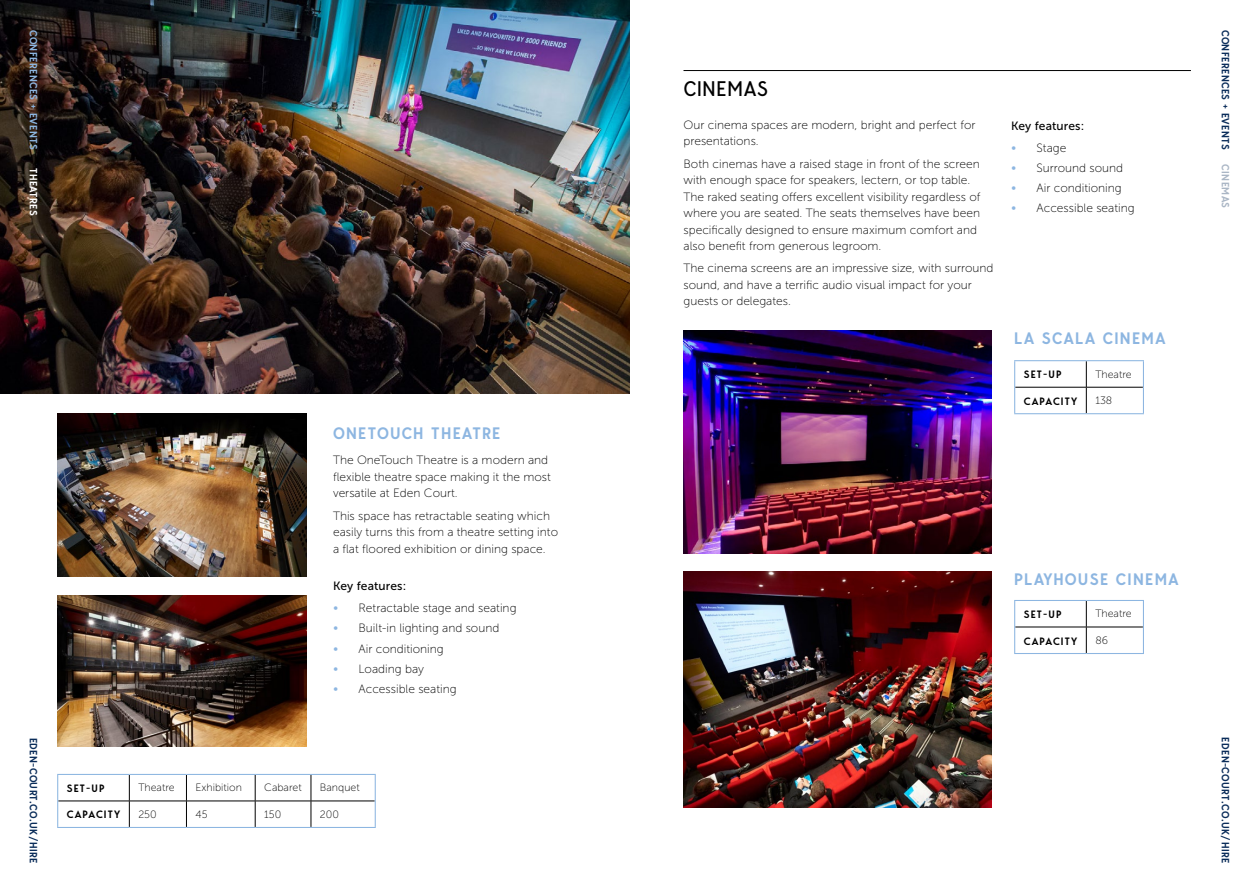
<style>
.page{position:relative;width:1259px;height:893px;background:#fff}
.page>*{position:absolute;margin:0;border:0;box-sizing:border-box;transform-origin:0 0}
.t1{font:21px "Bergen Text";letter-spacing:.01em;color:#000}
.t2{font:600 16.5px "Bergen Text";letter-spacing:.08em;color:#8db6e1}
.t3{font:12px/16.5px "Museo Sans 100";color:#000}
.t4{font:12px "Museo Sans 500";letter-spacing:.01em;color:#000}
.t5{font:10.65px "Museo Sans 100";color:#000}
.t6{font:600 10.65px "Bergen Sans";letter-spacing:.11em;color:#000}
.t7{font:600 10.5px "Bergen Text";letter-spacing:.04em;color:#0b2d5a}
.t8{font:600 10.5px "Bergen Text";letter-spacing:.04em;color:#8db6e1}
.t9{font:600 10.5px "Bergen Text";letter-spacing:.04em;color:#fff}
.t10{font:600 10.5px "Bergen Text";letter-spacing:.04em;color:#aab6c5}
.s1{font-size:13.5px;color:#8db6e1}
</style>
<div class="page">
<hr style="left:58px;top:801px;width:71px;height:1px;background:#000">
<hr style="left:129px;top:801px;width:57px;height:1px;background:#000">
<svg style="left:129px;top:775px;width:1px;height:52px"></svg>
<hr style="left:186px;top:801px;width:69px;height:1px;background:#000">
<svg style="left:186px;top:775px;width:1px;height:52px"></svg>
<hr style="left:255px;top:801px;width:56px;height:1px;background:#000">
<hr style="left:311px;top:801px;width:64px;height:1px;background:#000">
<svg style="left:311px;top:775px;width:1px;height:52px"></svg>
<hr style="left:57px;top:774px;width:72px;height:1px;background:#8db6e1">
<hr style="left:129px;top:774px;width:57px;height:1px;background:#8db6e1">
<hr style="left:186px;top:774px;width:69px;height:1px;background:#8db6e1">
<hr style="left:255px;top:774px;width:56px;height:1px;background:#8db6e1">
<hr style="left:311px;top:774px;width:65px;height:1px;background:#8db6e1">
<svg style="left:57px;top:775px;width:1px;height:52px"></svg>
<hr style="left:57px;top:827px;width:72px;height:1px;background:#8db6e1">
<hr style="left:129px;top:827px;width:57px;height:1px;background:#8db6e1">
<hr style="left:186px;top:827px;width:69px;height:1px;background:#8db6e1">
<hr style="left:255px;top:827px;width:56px;height:1px;background:#8db6e1">
<hr style="left:311px;top:827px;width:65px;height:1px;background:#8db6e1">
<svg style="left:375px;top:775px;width:1px;height:52px"></svg>
<svg style="left:255px;top:775px;width:1px;height:52px"></svg>
<img style="left:0;top:0;width:629px;height:393px">
<img style="left:57px;top:595px;width:249px;height:151px">
<img style="left:57px;top:413px;width:249px;height:164px">
<hr style="left:683px;top:70px;width:508px;height:1px;background:#000">
<img style="left:683px;top:330px;width:308px;height:223px">
<img style="left:683px;top:572px;width:308px;height:235px">
<hr style="left:1015px;top:387px;width:71px;height:1px;background:#000">
<hr style="left:1086px;top:387px;width:57px;height:1px;background:#000">
<svg style="left:1086px;top:361px;width:1px;height:52px"></svg>
<hr style="left:1014px;top:360px;width:72px;height:1px;background:#8db6e1">
<hr style="left:1086px;top:360px;width:58px;height:1px;background:#8db6e1">
<svg style="left:1014px;top:361px;width:1px;height:52px"></svg>
<hr style="left:1014px;top:413px;width:72px;height:1px;background:#8db6e1">
<hr style="left:1086px;top:413px;width:58px;height:1px;background:#8db6e1">
<svg style="left:1143px;top:361px;width:1px;height:52px"></svg>
<hr style="left:1015px;top:627px;width:71px;height:1px;background:#000">
<hr style="left:1086px;top:627px;width:57px;height:1px;background:#000">
<svg style="left:1086px;top:601px;width:1px;height:52px"></svg>
<hr style="left:1014px;top:600px;width:72px;height:1px;background:#8db6e1">
<hr style="left:1086px;top:600px;width:58px;height:1px;background:#8db6e1">
<svg style="left:1014px;top:601px;width:1px;height:52px"></svg>
<hr style="left:1014px;top:653px;width:72px;height:1px;background:#8db6e1">
<hr style="left:1086px;top:653px;width:58px;height:1px;background:#8db6e1">
<svg style="left:1143px;top:601px;width:1px;height:52px"></svg>
<p class="t8" style="left:41px;top:30px;width:121px;rotate:90deg">CONFERENCES + EVENTS</p>
<p class="t9" style="left:41px;top:168px;width:49px;rotate:90deg">THEATRES</p>
<p class="t7" style="left:41px;top:738px;width:127px;rotate:90deg">EDEN-COURT.CO.UK/HIRE</p>
<h2 class="t2" style="left:333px;top:422px;width:169px">ONETOUCH THEATRE</h2>
<p class="t3" style="left:333px;top:452px;width:219px">The OneTouch Theatre is a modern and flexible theatre space making it the most versatile at Eden Court.</p>
<p class="t3" style="left:333px;top:507px;width:227px">This space has retractable seating which easily turns this from a theatre setting into a flat floored exhibition or dining space.</p>
<p class="t4" style="left:333px;top:580px;width:75px">Key features:</p>
<p class="t3" style="left:333px;top:600px;width:185px"><span class="s1">•</span> Retractable stage and seating</p>
<p class="t3" style="left:333px;top:620px;width:168px"><span class="s1">•</span> Built-in lighting and sound</p>
<p class="t3" style="left:333px;top:640px;width:112px"><span class="s1">•</span> Air conditioning</p>
<p class="t3" style="left:333px;top:660px;width:92px"><span class="s1">•</span> Loading bay</p>
<p class="t3" style="left:333px;top:681px;width:125px"><span class="s1">•</span> Accessible seating</p>
<p class="t6" style="left:67px;top:781px;width:39px">SET-UP</p>
<p class="t5" style="left:138px;top:782px;width:38px">Theatre</p>
<p class="t5" style="left:195px;top:782px;width:48px">Exhibition</p>
<p class="t5" style="left:264px;top:782px;width:39px">Cabaret</p>
<p class="t5" style="left:320px;top:782px;width:41px">Banquet</p>
<p class="t6" style="left:67px;top:807px;width:55px">CAPACITY</p>
<p class="t5" style="left:138px;top:809px;width:20px">250</p>
<p class="t5" style="left:195px;top:809px;width:14px">45</p>
<p class="t5" style="left:264px;top:809px;width:19px">150</p>
<p class="t5" style="left:320px;top:809px;width:21px">200</p>
<h1 class="t1" style="left:683px;top:74px;width:86px">CINEMAS</h1>
<p class="t3" style="left:683px;top:117px;width:293px">Our cinema spaces are modern, bright and perfect for presentations.</p>
<p class="t3" style="left:683px;top:155px;width:298px">Both cinemas have a raised stage in front of the screen with enough space for speakers, lectern, or top table.<br>The raked seating offers excellent visibility regardless of where you are seated. The seats themselves have been specifically designed to ensure maximum comfort and also benefit from generous legroom.</p>
<p class="t3" style="left:683px;top:260px;width:311px">The cinema screens are an impressive size, with surround sound, and have a terrific audio visual impact for your guests or delegates.</p>
<p class="t4" style="left:1011px;top:119px;width:75px">Key features:</p>
<p class="t3" style="left:1011px;top:140px;width:57px"><span class="s1">•</span> Stage</p>
<p class="t3" style="left:1011px;top:160px;width:114px"><span class="s1">•</span> Surround sound</p>
<p class="t3" style="left:1011px;top:180px;width:112px"><span class="s1">•</span> Air conditioning</p>
<p class="t3" style="left:1011px;top:200px;width:125px"><span class="s1">•</span> Accessible seating</p>
<h2 class="t2" style="left:1014px;top:326px;width:153px">LA SCALA CINEMA</h2>
<p class="t6" style="left:1023px;top:367px;width:39px">SET-UP</p>
<p class="t5" style="left:1095px;top:368px;width:38px">Theatre</p>
<p class="t6" style="left:1023px;top:394px;width:55px">CAPACITY</p>
<p class="t5" style="left:1095px;top:395px;width:18px">138</p>
<p class="t7" style="left:1232px;top:30px;width:121px;rotate:90deg">CONFERENCES + EVENTS</p>
<p class="t10" style="left:1232px;top:164px;width:45px;rotate:90deg">CINEMAS</p>
<h2 class="t2" style="left:1014px;top:567px;width:166px">PLAYHOUSE CINEMA</h2>
<p class="t6" style="left:1023px;top:607px;width:39px">SET-UP</p>
<p class="t5" style="left:1095px;top:608px;width:38px">Theatre</p>
<p class="t6" style="left:1023px;top:634px;width:55px">CAPACITY</p>
<p class="t5" style="left:1095px;top:635px;width:14px">86</p>
<p class="t7" style="left:1232px;top:737px;width:127px;rotate:90deg">EDEN-COURT.CO.UK/HIRE</p>
</div>
